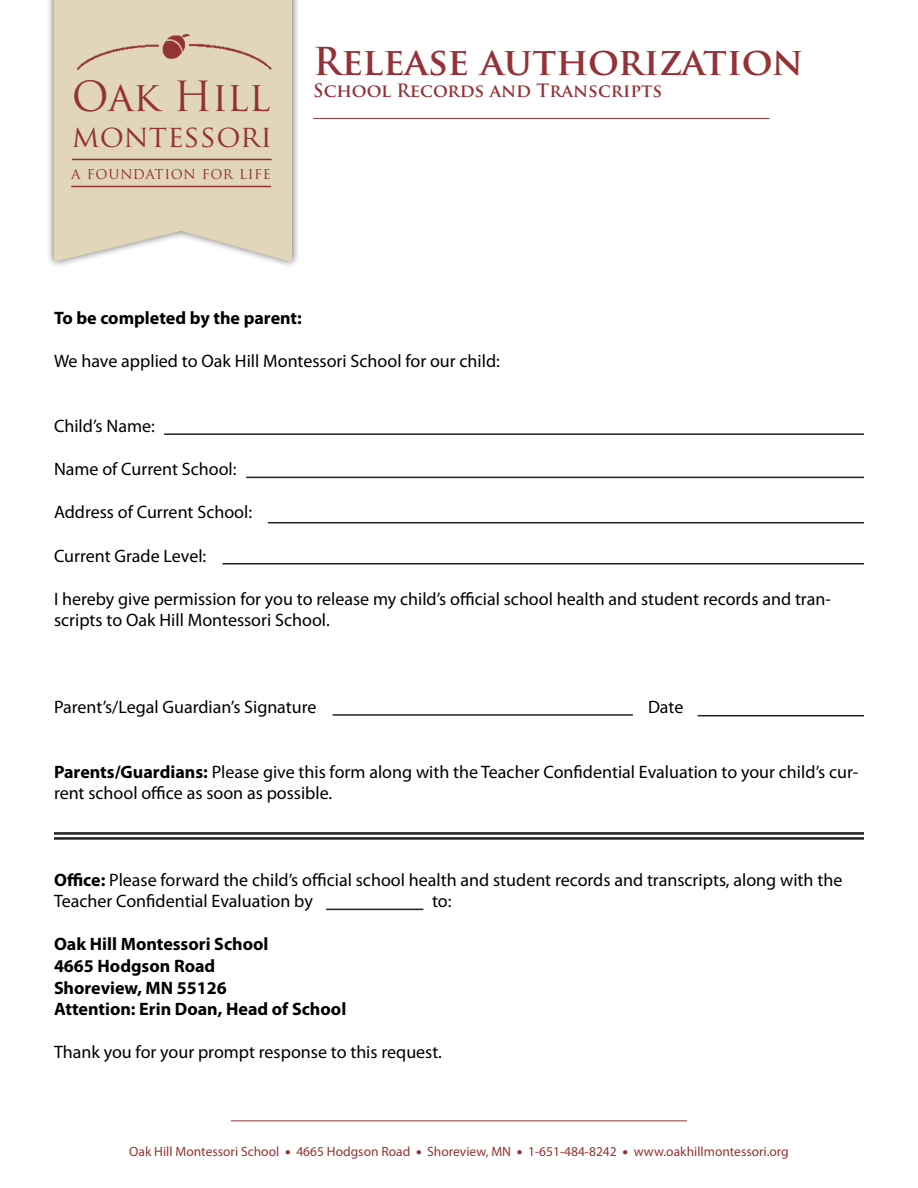
<style>
.page{position:relative;width:918px;height:1188px;background:#fff}
.page>*{position:absolute;margin:0;border:0;box-sizing:border-box;transform-origin:0 0}
.t1{font:40.5px "Trajan Pro";color:#933236}
.t2{font:700 37.5px "Trajan Pro";letter-spacing:-.01em;color:#933237}
.t3{font:30px "Trajan Pro";letter-spacing:.01em;color:#933236}
.t4{font:18px/21.6px "Myriad Pro";color:#000}
.t5{font:700 18px "Myriad Pro";color:#000}
.t6{font:700 18px "Trajan Pro";color:#933237}
.t7{font:15.45px "Trajan Pro";letter-spacing:.04em;color:#933236}
.t8{font:13.5px "Myriad Pro";color:#953236}
.s1{font-weight:700}
</style>
<div class="page">
<div style="left:46px;top:0;width:254px;height:269px;background:#231f20;opacity:.75"></div>
<img style="left:54px;top:0;width:238px;height:261px">
<hr style="left:72px;top:159px;width:200px;height:1px;background:#933236">
<hr style="left:71px;top:186px;width:200px;height:1px;background:#933236">
<img style="left:78px;top:35px;width:193px;height:35px">
<hr style="left:313px;top:118px;width:457px;height:1px;background:#933236">
<hr style="left:231px;top:1120px;width:456px;height:1px;background:#933236">
<hr style="left:164px;top:433px;width:700px;height:2px;background:#231f20">
<hr style="left:246px;top:477px;width:618px;height:1px;background:#231f20">
<hr style="left:268px;top:522px;width:596px;height:1px;background:#231f20">
<hr style="left:222px;top:563px;width:642px;height:2px;background:#231f20">
<hr style="left:333px;top:714px;width:300px;height:2px;background:#231f20">
<hr style="left:698px;top:715px;width:166px;height:1px;background:#231f20">
<hr style="left:326px;top:909px;width:97px;height:1px;background:#231f20">
<hr style="left:54px;top:832px;width:810px;height:3px;background:#231f20">
<hr style="left:54px;top:837px;width:810px;height:3px;background:#231f20">
<p class="t1" style="left:72px;top:70px;width:200px">Oak Hill</p>
<p class="t3" style="left:72px;top:117px;width:202px">montessori</p>
<p class="t7" style="left:71px;top:163px;width:201px">a foundation for life</p>
<p class="t2" style="left:313px;top:38px;width:492px">Release authorization</p>
<p class="t6" style="left:313px;top:79px;width:351px">School Records and Transcripts</p>
<p class="t5" style="left:54px;top:306px;width:249px">To be completed by the parent:</p>
<p class="t4" style="left:54px;top:350px;width:447px">We have applied to Oak Hill Montessori School for our child:</p>
<p class="t4" style="left:54px;top:415px;width:102px">Child’s Name:</p>
<p class="t4" style="left:54px;top:458px;width:184px">Name of Current School:</p>
<p class="t4" style="left:54px;top:501px;width:200px">Address of Current School:</p>
<p class="t4" style="left:54px;top:544px;width:154px">Current Grade Level:</p>
<p class="t4" style="left:54px;top:588px;width:778px">I hereby give permission for you to release my child’s official school health and student records and tran&shy;scripts to Oak Hill Montessori School.</p>
<p class="t4" style="left:54px;top:696px;width:264px">Parent’s/Legal Guardian’s Signature</p>
<p class="t4" style="left:648px;top:696px;width:37px">Date</p>
<p class="t4" style="left:54px;top:760px;width:806px"><span class="s1">Parents/Guardians:</span> Please give this form along with the Teacher Confidential Evaluation to your child’s cur&shy;rent school office as soon as possible.</p>
<p class="t4" style="left:54px;top:868px;width:790px"><span class="s1">Office:</span> Please forward the child’s official school health and student records and transcripts, along with the<br>Teacher Confidential Evaluation by</p>
<p class="t4" style="left:432px;top:890px;width:21px">to:</p>
<p class="t5" style="left:54px;top:933px;width:216px">Oak Hill Montessori School</p>
<p class="t5" style="left:54px;top:954px;width:163px">4665 Hodgson Road</p>
<p class="t5" style="left:54px;top:976px;width:174px">Shoreview, MN 55126</p>
<p class="t5" style="left:54px;top:997px;width:294px">Attention: Erin Doan, Head of School</p>
<p class="t4" style="left:54px;top:1041px;width:390px">Thank you for your prompt response to this request.</p>
<p class="t8" style="left:129px;top:1143px;width:661px">Oak Hill Montessori School ● 4665 Hodgson Road ● Shoreview, MN ● 1-651-484-8242 ● www.oakhillmontessori.org</p>
</div>
